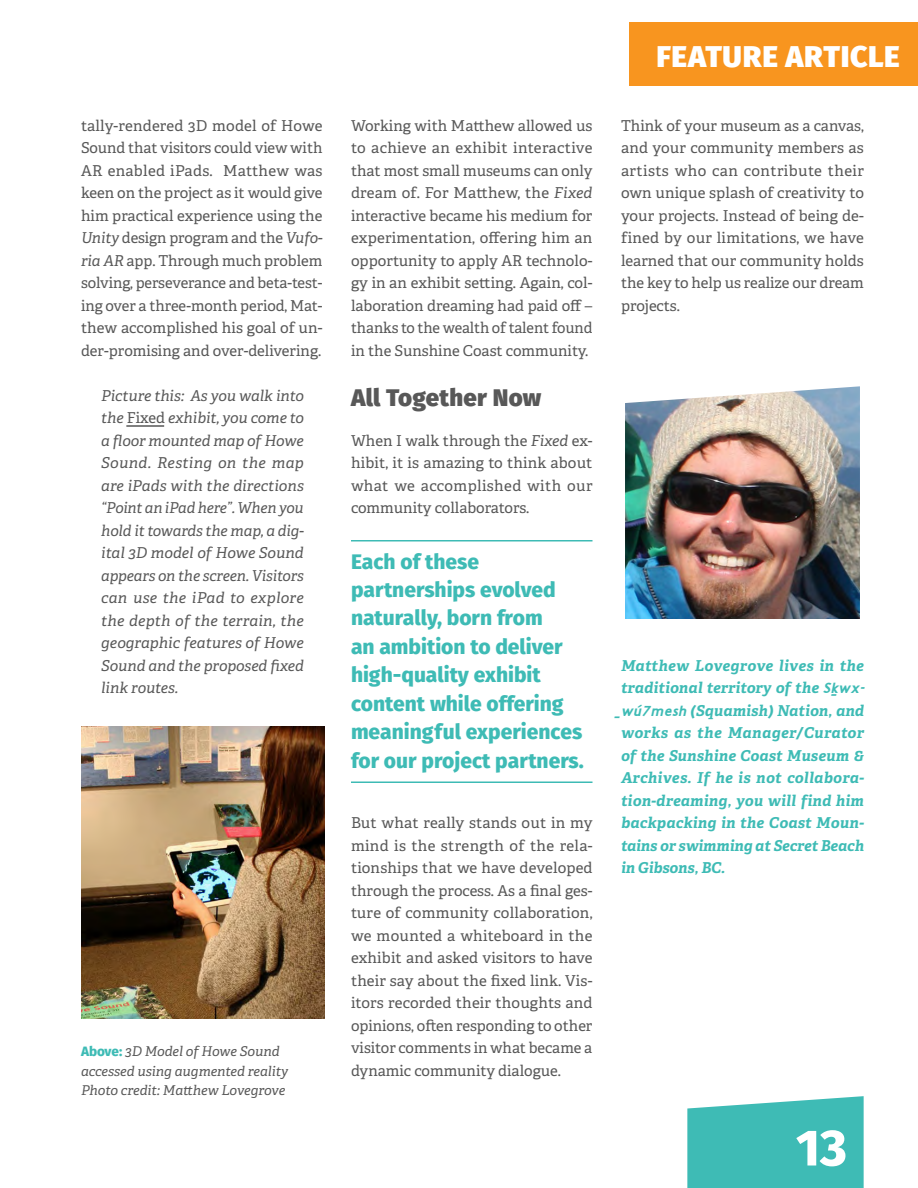
<style>
.page{position:relative;width:918px;height:1188px;background:#fff}
.page>*{position:absolute;margin:0;border:0;box-sizing:border-box;transform-origin:0 0}
.t1{font:800 51px "Fira Sans";color:#fff}
.t2{font:800 30px "Fira Sans";letter-spacing:.02em;color:#fff}
.t3{font:800 24px "Fira Sans";letter-spacing:.01em;color:#585858}
.t4{font:800 21px/28.5px "Fira Sans";color:#3ebbb5}
.t5{font:15px/22.5px "Adelle";color:#585858;text-align:justify}
.t6{font:italic 15px/22.5px "Adelle";color:#585858;text-align:justify}
.t7{font:italic 700 15px/22.5px "Adelle";color:#3ebbb5;text-align:justify}
.t8{font:italic 13.5px/19.5px "Adelle";color:#585858}
.s1{font-style:italic}
.s2{font-style:normal}
.s3{font-family:"Fira Sans";font-weight:800;font-style:normal;color:#3ebbb5}
.s4{font-family:"Aboriginal Sans"}
</style>
<div class="page">
<hr style="left:351px;top:540px;width:241px;height:2px;background:#3ebbb5">
<hr style="left:351px;top:782px;width:241px;height:1px;background:#3ebbb5">
<img style="left:625px;top:386px;width:235px;height:233px">
<img style="left:81px;top:727px;width:243px;height:291px">
<div style="left:630px;top:22px;width:288px;height:64px;background:#f8951f"></div>
<svg style="left:687px;top:1096px;width:177px;height:92px;background:#4bbfba"></svg>
<hr style="left:126px;top:426px;width:38px;height:1px;background:#000">
<p class="t5" style="left:81px;top:113px;width:243px">tally-rendered 3D model of Howe Sound that visitors could view with AR enabled iPads. Matthew was keen on the project as it would give him practical experience using the <span class="s1">Unity</span> design program and the <span class="s1">Vufo&shy;ria AR</span> app. Through much problem solving, perseverance and beta-test&shy;ing over a three-month period, Mat&shy;thew accomplished his goal of un&shy;der-promising and over-delivering.</p>
<p class="t6" style="left:101px;top:383px;width:204px">Picture this: As you walk into the <span class="s2">Fixed</span> exhibit, you come to a floor mounted map of Howe Sound. Resting on the map are iPads with the directions “Point an iPad here”. When you hold it towards the map, a dig&shy;ital 3D model of Howe Sound appears on the screen. Visitors can use the iPad to explore the depth of the terrain, the geographic features of Howe Sound and the proposed fixed link routes.</p>
<p class="t8" style="left:81px;top:1041px;width:209px"><span class="s3">Above:</span> 3D Model of Howe Sound accessed using augmented reality<br>Photo credit: Matthew Lovegrove</p>
<p class="t5" style="left:351px;top:113px;width:243px">Working with Matthew allowed us to achieve an exhibit interactive that most small museums can only dream of. For Matthew, the <span class="s1">Fixed </span>interactive became his medium for experimentation, offering him an opportunity to apply AR technolo&shy;gy in an exhibit setting. Again, col&shy;laboration dreaming had paid off – thanks to the wealth of talent found in the Sunshine Coast community.</p>
<h3 class="t3" style="left:351px;top:381px;width:192px">All Together Now</h3>
<p class="t5" style="left:351px;top:428px;width:243px">When I walk through the <span class="s1">Fixed</span> ex&shy;hibit, it is amazing to think about what we accomplished with our community collaborators.</p>
<h3 class="t4" style="left:351px;top:545px;width:234px">Each of these partnerships evolved naturally, born from<br>an ambition to deliver high-quality exhibit content while offering meaningful experiences for our project partners.</h3>
<p class="t5" style="left:351px;top:811px;width:243px">But what really stands out in my mind is the strength of the rela&shy;tionships that we have developed through the process. As a final ges&shy;ture of community collaboration, we mounted a whiteboard in the exhibit and asked visitors to have their say about the fixed link. Vis&shy;itors recorded their thoughts and opinions, often responding to other visitor comments in what became a dynamic community dialogue.</p>
<h2 class="t2" style="left:656px;top:35px;width:245px">FEATURE ARTICLE</h2>
<p class="t5" style="left:621px;top:113px;width:245px">Think of your museum as a canvas, and your community members as artists who can contribute their own unique splash of creativity to your projects. Instead of being de&shy;fined by our limitations, we have learned that our community holds the key to help us realize our dream projects.</p>
<p class="t7" style="left:621px;top:653px;width:245px">Matthew Lovegrove lives in the traditional territory of the <span class="s4">Sḵwx-̱wú7mesh</span> (Squamish) Nation, and works as the Manager/Curator of the Sunshine Coast Museum &amp; Archives. If he is not collabora&shy;tion-dreaming, you will find him backpacking in the Coast Moun&shy;tains or swimming at Secret Beach in Gibsons, BC.</p>
<h1 class="t1" style="left:796px;top:1103px;width:52px">13</h1>
</div>
